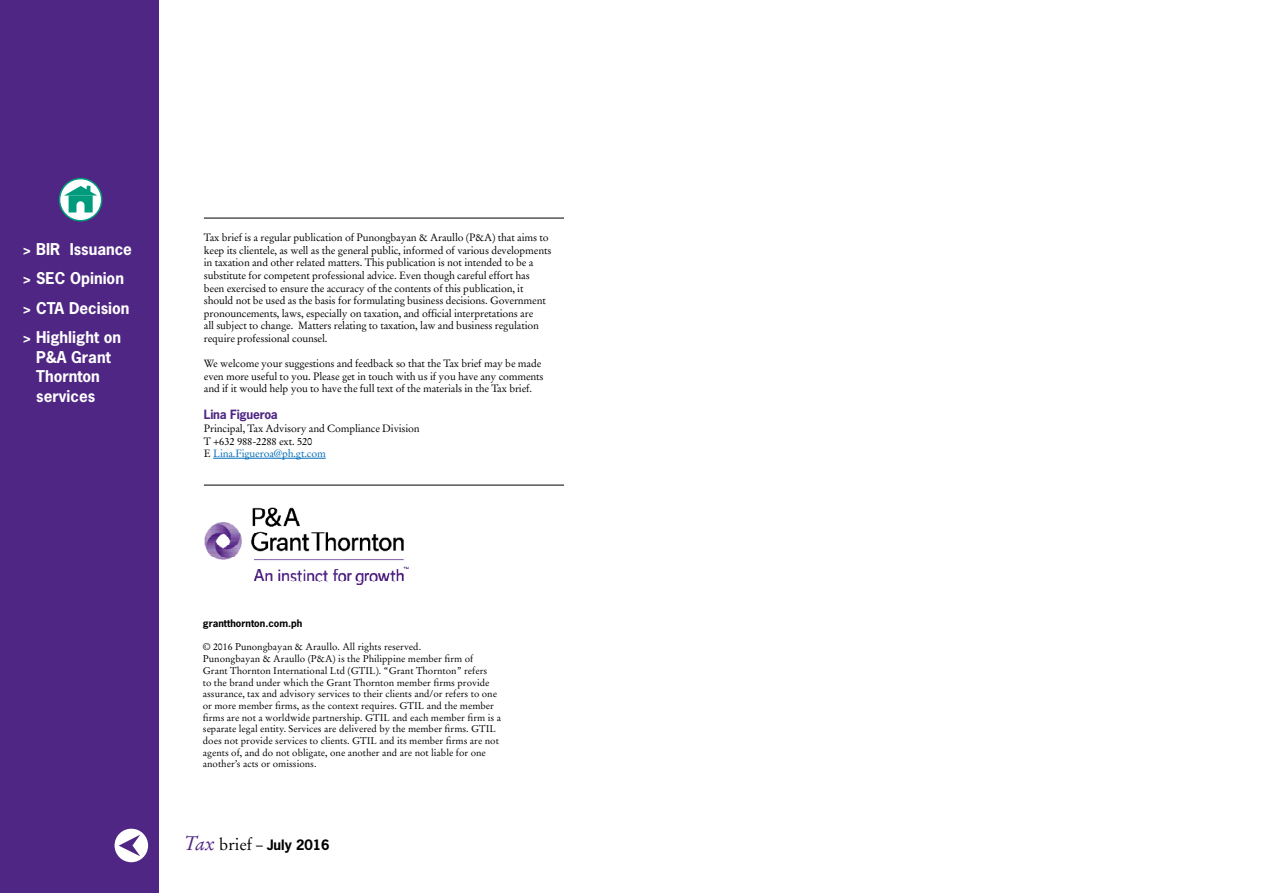
<style>
.page{position:relative;width:1263px;height:893px;background:#fff}
.page>*{position:absolute;margin:0;border:0;box-sizing:border-box;transform-origin:0 0}
.t1{font:700 15.3px/29.1px "News Gothic Std";color:#fff}
.t2{font:700 13.5px "News Gothic Std";color:#000}
.t3{font:700 12px "News Gothic Std";letter-spacing:-.015em;color:#4f2683}
.t4{font:10.5px/12.6px "Stempel Garamond LT Std";letter-spacing:-.015em;color:#000}
.t5{font:9.75px/11.7px "Stempel Garamond LT Std";color:#000}
.t6{font:700 9.75px "News Gothic Std";color:#000}
.s1{color:#006bb6}
.s2{font-family:"Stempel Garamond LT Std";font-weight:400;font-style:italic;font-size:19.5px;color:#4f2683}
.s3{font-family:"Stempel Garamond LT Std";font-weight:400;font-size:16.5px}
.s4{font-weight:400}
</style>
<div class="page">
<hr style="left:204px;top:218px;width:360px;height:1px;background:#000">
<hr style="left:213px;top:458px;width:113px;height:1px;background:#006bb6">
<hr style="left:204px;top:485px;width:360px;height:1px;background:#000">
<div style="left:0;top:0;width:158px;height:893px;background:#4f2683"></div>
<svg style="left:60px;top:179px;width:42px;height:42px"></svg>
<div style="left:59px;top:178px;width:43px;height:43px;border:2px solid #009b7c;border-radius:50%"></div>
<div style="left:115px;top:829px;width:33px;height:33px;background:#fff;border-radius:50%"></div>
<svg style="left:119px;top:835px;width:21px;height:21px"></svg>
<svg style="left:64px;top:186px;width:33px;height:26px"></svg>
<img style="left:204px;top:507px;width:205px;height:78px">
<h1 class="t1" style="left:22px;top:235px;width:111px">&gt; BIR Issuance &gt; SEC Opinion &gt; CTA Decision &gt; Highlight on</h1>
<h1 class="t1" style="left:36px;top:346px;width:76px;line-height:20px">P&amp;A Grant<br>Thornton services</h1>
<p class="t4" style="left:204px;top:231px;width:349px">Tax brief is a regular publication of Punongbayan &amp; Araullo (P&amp;A) that aims to keep its clientele, as well as the general public, informed of various developments in taxation and other related matters. This publication is not intended to be a substitute for competent professional advice. Even though careful effort has been exercised to ensure the accuracy of the contents of this publication, it should not be used as the basis for formulating business decisions. Government pronouncements, laws, especially on taxation, and official interpretations are<br>all subject to change. Matters relating to taxation, law and business regulation require professional counsel.</p>
<p class="t4" style="left:204px;top:357px;width:341px">We welcome your suggestions and feedback so that the Tax brief may be made even more useful to you. Please get in touch with us if you have any comments and if it would help you to have the full text of the materials in the Tax brief.</p>
<p class="t3" style="left:204px;top:407px;width:75px">Lina Figueroa</p>
<p class="t4" style="left:204px;top:422px;width:217px">Principal, Tax Advisory and Compliance Division<br>T +632 988-2288 ext. 520<br>E <span class="s1">Lina.Figueroa@ph.gt.com</span></p>
<p class="t6" style="left:203px;top:617px;width:101px">grantthornton.com.ph</p>
<p class="t5" style="left:203px;top:641px;width:300px">© 2016 Punongbayan &amp; Araullo. All rights reserved.<br>Punongbayan &amp; Araullo (P&amp;A) is the Philippine member firm of<br>Grant Thornton International Ltd (GTIL). “Grant Thornton” refers<br>to the brand under which the Grant Thornton member firms provide assurance, tax and advisory services to their clients and/or refers to one or more member firms, as the context requires. GTIL and the member firms are not a worldwide partnership. GTIL and each member firm is a separate legal entity. Services are delivered by the member firms. GTIL does not provide services to clients. GTIL and its member firms are not agents of, and do not obligate, one another and are not liable for one another’s acts or omissions.</p>
<p class="t2" style="left:184px;top:836px;width:147px"><span class="s2">Tax</span> <span class="s3">brief</span> <span class="s4">–</span> July 2016</p>
</div>
